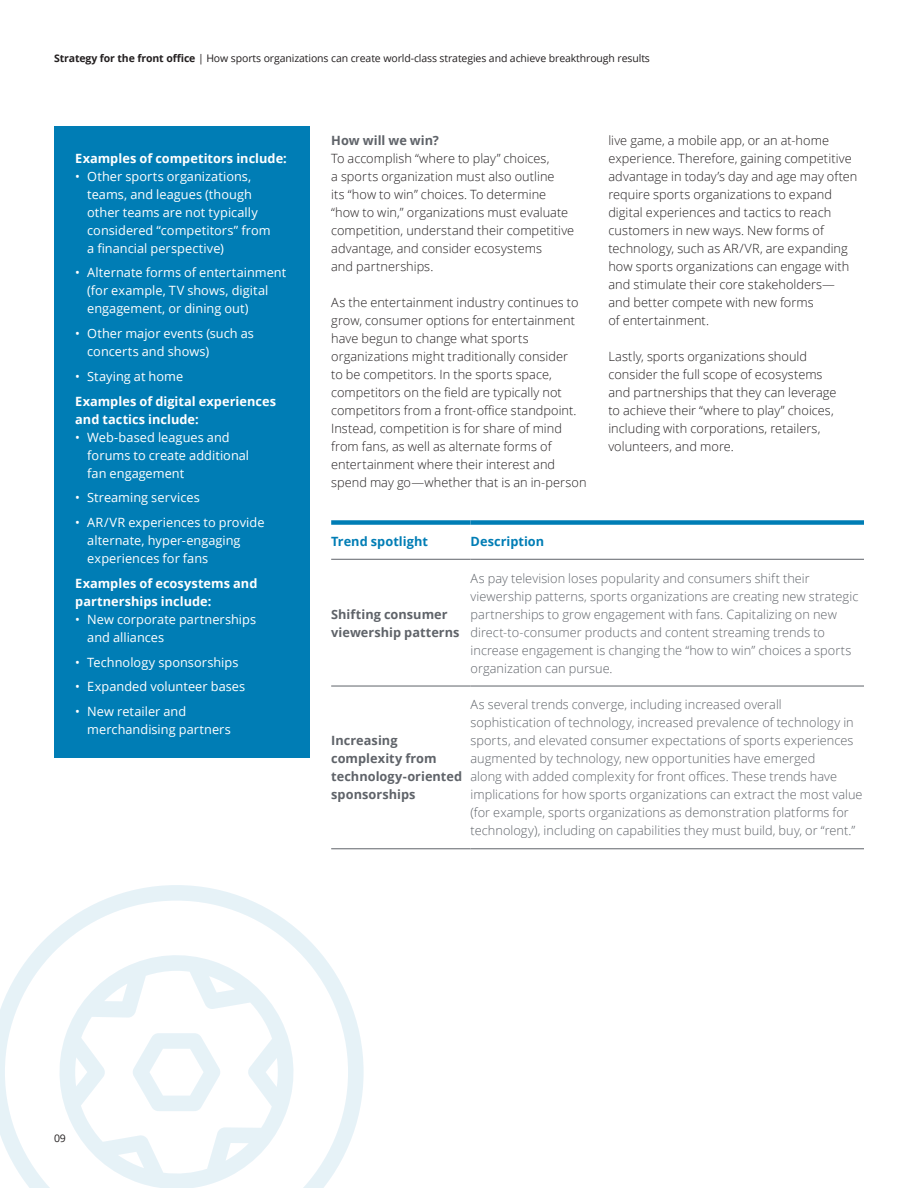
<style>
.page{position:relative;width:918px;height:1188px;background:#fff}
.page>*{position:absolute;margin:0;border:0;box-sizing:border-box;transform-origin:0 0}
.Body_copy__8_5_12pt{font:300 12.75px/18px "Open Sans";letter-spacing:.005em;color:#231f20}
.Chart_key__8_5_12pt{font:300 12.75px/18px "Open Sans";letter-spacing:.005em;color:#5f6369}
.Body_copy__white_8_5{font:12.75px/18px "Open Sans";letter-spacing:.005em;color:#fff}
.Body_copy__white_8_5-2{font:700 12.75px/18px "Open Sans";letter-spacing:.005em;color:#fff}
.Chart_Table_subheadi{font:700 12.75px/18px "Open Sans";letter-spacing:.005em;color:#5f6369}
.Subhead_A__8_5_12pt{font:700 12.75px "Open Sans";letter-spacing:.005em;color:#007db5}
.Subhead_C__8_5pt_12p{font:700 12.75px "Open Sans";color:#5f6369}
.t1{font:10.5px "Open Sans";letter-spacing:-.01em;color:#231f20}
.s1{font-weight:700}
</style>
<div class="page">
<hr style="left:331px;top:686px;width:140px;height:1px;background:#5f6369">
<hr style="left:471px;top:686px;width:393px;height:1px;background:#5f6369">
<hr style="left:331px;top:848px;width:140px;height:1px;background:#5f6369">
<hr style="left:471px;top:848px;width:393px;height:1px;background:#5f6369">
<hr style="left:331px;top:559px;width:140px;height:1px;background:#5f6369">
<hr style="left:471px;top:559px;width:393px;height:1px;background:#5f6369">
<div style="left:331px;top:520px;width:140px;height:5px;background:#007db5"></div>
<div style="left:471px;top:520px;width:393px;height:5px;background:#007db5"></div>
<div style="left:54px;top:127px;width:256px;height:631px;background:#007db5"></div>
<svg style="left:0;top:885px;width:364px;height:303px"></svg>
<svg style="left:56px;top:951px;width:241px;height:237px"></svg>
<p class="t1" style="left:54px;top:51px;width:597px"><span class="s1">Strategy for the front office</span> | How sports organizations can create world-class strategies and achieve breakthrough results</p>
<p class="Body_copy__white_8_5-2" style="left:75px;top:149px;width:213px">Examples of competitors include:</p>
<p class="Body_copy__white_8_5" style="left:87px;top:167px;width:185px;text-indent:-12px">• Other sports organizations, teams, and leagues (though other teams are not typically considered “competitors” from a financial perspective)</p>
<p class="Body_copy__white_8_5" style="left:87px;top:263px;width:201px;text-indent:-12px">• Alternate forms of entertainment (for example, TV shows, digital engagement, or dining out)</p>
<p class="Body_copy__white_8_5" style="left:87px;top:324px;width:168px;text-indent:-12px">• Other major events (such as concerts and shows)</p>
<p class="Body_copy__white_8_5" style="left:75px;top:367px;width:110px">• Staying at home</p>
<p class="Body_copy__white_8_5-2" style="left:75px;top:392px;width:202px">Examples of digital experiences and tactics include:</p>
<p class="Body_copy__white_8_5" style="left:87px;top:428px;width:163px;text-indent:-12px">• Web-based leagues and forums to create additional fan engagement</p>
<p class="Body_copy__white_8_5" style="left:75px;top:488px;width:126px">• Streaming services</p>
<p class="Body_copy__white_8_5" style="left:87px;top:513px;width:179px;text-indent:-12px">• AR/VR experiences to provide alternate, hyper-engaging experiences for fans</p>
<p class="Body_copy__white_8_5-2" style="left:75px;top:574px;width:184px">Examples of ecosystems and partnerships include:</p>
<p class="Body_copy__white_8_5" style="left:87px;top:610px;width:170px;text-indent:-12px">• New corporate partnerships and alliances</p>
<p class="Body_copy__white_8_5" style="left:75px;top:653px;width:165px">• Technology sponsorships</p>
<p class="Body_copy__white_8_5" style="left:75px;top:677px;width:172px">• Expanded volunteer bases</p>
<p class="Body_copy__white_8_5" style="left:87px;top:702px;width:145px;text-indent:-12px">• New retailer and merchandising partners</p>
<p class="Subhead_C__8_5pt_12p" style="left:331px;top:131px;width:109px">How will we win?</p>
<p class="Body_copy__8_5_12pt" style="left:331px;top:149px;width:245px">To accomplish “where to play” choices,<br>a sports organization must also outline<br>its “how to win” choices. To determine “how to win,” organizations must evaluate competition, understand their competitive advantage, and consider ecosystems<br>and partnerships.</p>
<p class="Body_copy__8_5_12pt" style="left:331px;top:293px;width:257px">As the entertainment industry continues to grow, consumer options for entertainment have begun to change what sports organizations might traditionally consider<br>to be competitors. In the sports space, competitors on the field are typically not competitors from a front-office standpoint.<br>Instead, competition is for share of mind from fans, as well as alternate forms of entertainment where their interest and spend may go—whether that is an in-person</p>
<p class="Subhead_A__8_5_12pt" style="left:331px;top:532px;width:98px">Trend spotlight</p>
<p class="Subhead_A__8_5_12pt" style="left:471px;top:532px;width:75px">Description</p>
<p class="Body_copy__8_5_12pt" style="left:608px;top:131px;width:251px">live game, a mobile app, or an at-home experience. Therefore, gaining competitive advantage in today’s day and age may often require sports organizations to expand digital experiences and tactics to reach customers in new ways. New forms of technology, such as AR/VR, are expanding how sports organizations can engage with and stimulate their core stakeholders— and better compete with new forms<br>of entertainment.</p>
<p class="Body_copy__8_5_12pt" style="left:608px;top:347px;width:230px">Lastly, sports organizations should consider the full scope of ecosystems and partnerships that they can leverage to achieve their “where to play” choices, including with corporations, retailers, volunteers, and more.</p>
<p class="Chart_Table_subheadi" style="left:331px;top:605px;width:130px">Shifting consumer viewership patterns</p>
<p class="Chart_key__8_5_12pt" style="left:471px;top:569px;width:389px">As pay television loses popularity and consumers shift their viewership patterns, sports organizations are creating new strategic partnerships to grow engagement with fans. Capitalizing on new direct-to-consumer products and content streaming trends to increase engagement is changing the “how to win” choices a sports organization can pursue.</p>
<p class="Chart_Table_subheadi" style="left:331px;top:731px;width:133px">Increasing complexity from technology-oriented sponsorships</p>
<p class="Chart_key__8_5_12pt" style="left:471px;top:695px;width:394px">As several trends converge, including increased overall sophistication of technology, increased prevalence of technology in sports, and elevated consumer expectations of sports experiences augmented by technology, new opportunities have emerged<br>along with added complexity for front offices. These trends have implications for how sports organizations can extract the most value (for example, sports organizations as demonstration platforms for technology), including on capabilities they must build, buy, or “rent.”</p>
<p class="t1" style="left:54px;top:1131px;width:13px">09</p>
</div>
